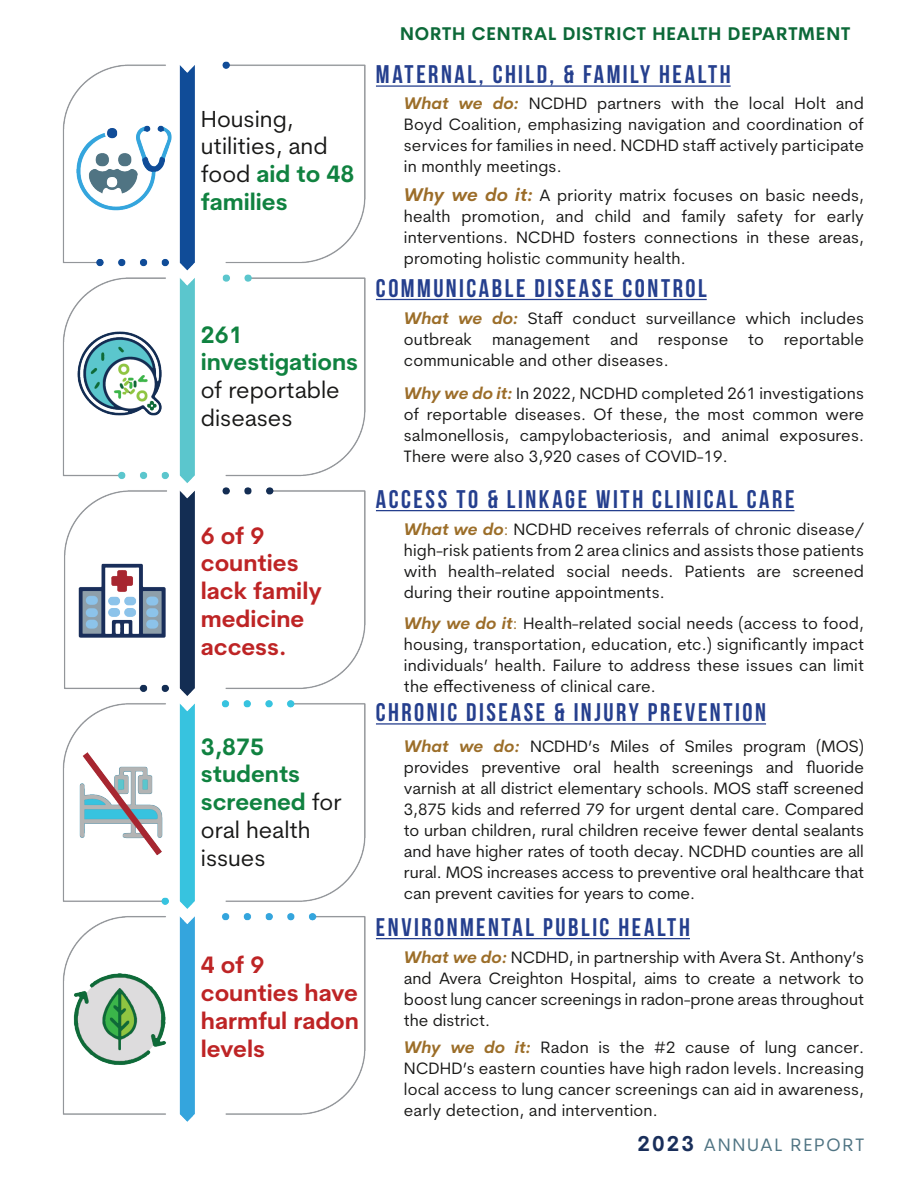
<style>
.page{position:relative;width:918px;height:1188px;background:#fff}
.page>*{position:absolute;margin:0;border:0;box-sizing:border-box;transform-origin:0 0}
._8_Principles{font:25.5px "Bebas Neue";letter-spacing:.1em;color:#253f8e}
.Data_Set{font:23.25px/27.9px "Cerebri Sans Pro";color:#181817}
.Data_Set-2{font:700 23.25px/27.9px "Cerebri Sans Pro";color:#be2425}
.Data_Set-3{font:700 23.25px/27.9px "Cerebri Sans Pro";color:#108240}
.Annual_Report{font:700 18px "Cerebri Sans Pro";letter-spacing:.05em;color:#0c6938}
.Annual_Report-2{font:18px "Cerebri Sans Pro";letter-spacing:.1em;color:#4e7382}
.Accomplishment{font:16.5px/21px "Cerebri Sans Pro";letter-spacing:.01em;color:#181817;text-align:justify}
.s1{font-weight:700;color:#108240}
.s2{font-weight:400;color:#181817}
.s3{font-weight:700;font-style:italic;color:#9c6e29}
.s4{font-weight:700;font-style:italic;font-size:18px;color:#9c6d29}
.s5{font-weight:700;font-style:italic;color:#9c6d29}
.s6{color:#9c6e29}
.s7{color:#9c6d29}
.s8{font-weight:700;font-size:21px;color:#192e5a}
</style>
<div class="page">
<img style="left:62px;top:61px;width:324px;height:1061px">
<hr style="left:376px;top:938px;width:314px;height:1px;background:#253f8e">
<hr style="left:376px;top:723px;width:390px;height:2px;background:#253f8e">
<hr style="left:376px;top:510px;width:418px;height:1px;background:#253f8e">
<hr style="left:376px;top:299px;width:331px;height:1px;background:#253f8e">
<hr style="left:376px;top:85px;width:355px;height:2px;background:#253f8e">
<p class="Data_Set" style="left:201px;top:104px;width:155px">Housing, utilities, and food <span class="s1">aid to 48 families</span></p>
<p class="Data_Set" style="left:201px;top:320px;width:159px"><span class="s1">261 investigations </span>of reportable diseases</p>
<p class="Data_Set-2" style="left:201px;top:520px;width:123px">6 of 9 counties lack family medicine access.</p>
<p class="Data_Set-3" style="left:201px;top:731px;width:143px">3,875 students screened <span class="s2">for oral health issues</span></p>
<p class="Data_Set-2" style="left:201px;top:949px;width:160px">4 of 9 counties have harmful radon levels</p>
<p class="Annual_Report" style="left:400px;top:21px;width:452px">NORTH CENTRAL DISTRICT HEALTH DEPARTMENT</p>
<p class="_8_Principles" style="left:376px;top:60px;width:356px">MATERNAL, CHILD, &amp; FAMILY HEALTH</p>
<p class="Accomplishment" style="left:404px;top:93px;width:462px"><span class="s3">What we do:</span> NCDHD partners with the local Holt and Boyd Coalition, emphasizing navigation and coordination of services for families in need. NCDHD staff actively participate in monthly meetings.</p>
<p class="Accomplishment" style="left:404px;top:184px;width:462px"><span class="s4">Why we do it:</span> A priority matrix focuses on basic needs, health promotion, and child and family safety for early interventions. NCDHD fosters connections in these areas, promoting holistic community health.</p>
<p class="_8_Principles" style="left:376px;top:274px;width:332px">COMMUNICABLE DISEASE CONTROL</p>
<p class="Accomplishment" style="left:404px;top:307px;width:462px"><span class="s3">What we do:</span> Staff conduct surveillance which includes outbreak management and response to reportable communicable and other diseases.</p>
<p class="Accomplishment" style="left:404px;top:382px;width:462px"><span class="s5">Why we do it:</span> In 2022, NCDHD completed 261 investigations of reportable diseases. Of these, the most common were salmonellosis, campylobacteriosis, and animal exposures.<br>There were also 3,920 cases of COVID-19.</p>
<p class="_8_Principles" style="left:376px;top:485px;width:420px">ACCESS TO &amp; LINKAGE WITH CLINICAL CARE</p>
<p class="Accomplishment" style="left:404px;top:518px;width:462px"><span class="s3">What we do</span><span class="s6">:</span> NCDHD receives referrals of chronic disease/ high-risk patients from 2 area clinics and assists those patients with health-related social needs. Patients are screened during their routine appointments.</p>
<p class="Accomplishment" style="left:404px;top:612px;width:462px"><span class="s5">Why we do it</span><span class="s7">:</span> Health-related social needs (access to food, housing, transportation, education, etc.) significantly impact individuals’ health. Failure to address these issues can limit the effectiveness of clinical care.</p>
<p class="_8_Principles" style="left:376px;top:698px;width:392px">CHRONIC DISEASE &amp; INJURY PREVENTION</p>
<p class="Accomplishment" style="left:404px;top:735px;width:462px"><span class="s3">What we do:</span> NCDHD’s Miles of Smiles program (MOS) provides preventive oral health screenings and fluoride varnish at all district elementary schools. MOS staff screened 3,875 kids and referred 79 for urgent dental care. Compared to urban children, rural children receive fewer dental sealants and have higher rates of tooth decay. NCDHD counties are all rural. MOS increases access to preventive oral healthcare that can prevent cavities for years to come.</p>
<p class="_8_Principles" style="left:376px;top:913px;width:316px">ENVIRONMENTAL PUBLIC HEALTH</p>
<p class="Accomplishment" style="left:404px;top:946px;width:462px"><span class="s3">What we do:</span> NCDHD, in partnership with Avera St. Anthony’s and Avera Creighton Hospital, aims to create a network to boost lung cancer screenings in radon-prone areas throughout the district.</p>
<p class="Accomplishment" style="left:404px;top:1036px;width:462px"><span class="s3">Why we do it:</span> Radon is the #2 cause of lung cancer.<br>NCDHD’s eastern counties have high radon levels. Increasing local access to lung cancer screenings can aid in awareness, early detection, and intervention.</p>
<p class="Annual_Report-2" style="left:637px;top:1132px;width:228px"><span class="s8">2023</span> ANNUAL REPORT</p>
</div>
